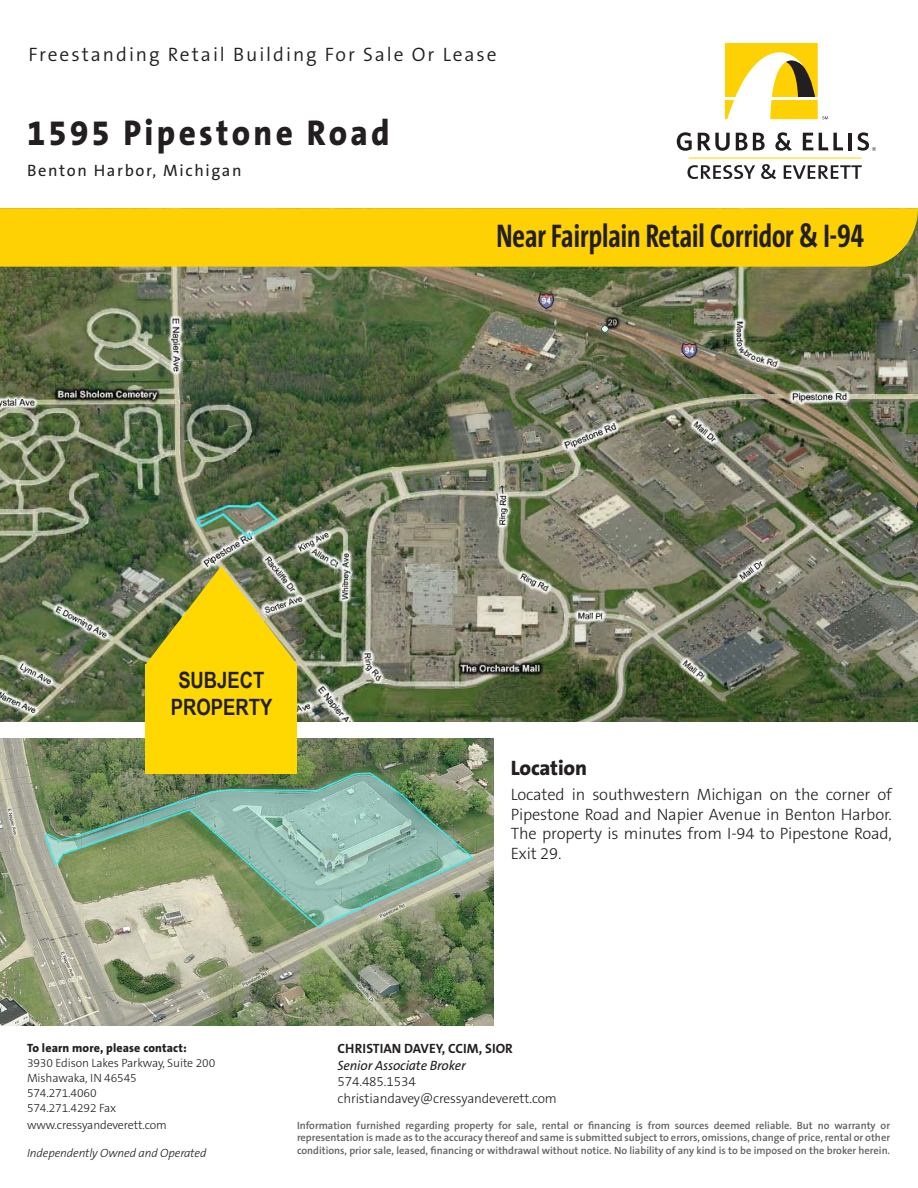
<style>
.page{position:relative;width:918px;height:1188px;background:#fff}
.page>*{position:absolute;margin:0;border:0;box-sizing:border-box;transform-origin:0 0}
.t1{font:800 36px "The Sans B W8";letter-spacing:.1em;color:#231f20;scale:.92 1}
.t2{font:700 33px "The Sans Cd LF7";color:#231f20;scale:.9 1}
.t3{font:700 22.5px "Arial Narrow";color:#231f20}
.t4{font:800 21px "The Sans B W8";letter-spacing:-.01em;color:#231f20}
.t5{font:300 19.5px "The Sans B W4";letter-spacing:.1em;color:#231f20}
.t6{font:300 16.5px/19.5px "The Sans B W3";letter-spacing:-.01em;color:#231f20;text-align:justify}
.t7{font:16.5px "The Sans B W5 Plain";letter-spacing:.1em;color:#231f20}
.t8{font:300 13.5px/16.5px "The Sans B W3";letter-spacing:-.01em;color:#231f20}
.t9{font:700 13.5px "The Sans B W7";letter-spacing:.005em;color:#231f20}
.t10{font:italic 13.5px "The Sans B W5 Plain";letter-spacing:-.01em;color:#231f20}
.t11{font:300 12px/15px "The Sans B W3";letter-spacing:-.01em;color:#231f20}
.t12{font:italic 300 12px "The Sans B W3";letter-spacing:-.01em;color:#231f20}
.t13{font:800 12px "The Sans B W8";letter-spacing:.01em;color:#231f20}
.t14{font:600 10.5px/12.6px "The Sans B W6";color:#5f5f62;text-align:justify}
</style>
<div class="page">
<svg style="left:677px;top:132px;width:15px;height:19px"></svg>
<svg style="left:698px;top:133px;width:32px;height:18px"></svg>
<svg style="left:736px;top:133px;width:29px;height:17px"></svg>
<svg style="left:775px;top:132px;width:17px;height:19px"></svg>
<svg style="left:803px;top:133px;width:10px;height:17px"></svg>
<svg style="left:819px;top:133px;width:24px;height:17px"></svg>
<hr style="left:848px;top:133px;width:4px;height:17px;background:#211d1e">
<svg style="left:857px;top:132px;width:19px;height:19px"></svg>
<svg style="left:725px;top:44px;width:103px;height:75px"></svg>
<svg style="left:687px;top:165px;width:68px;height:14px"></svg>
<svg style="left:761px;top:164px;width:15px;height:15px"></svg>
<svg style="left:784px;top:165px;width:78px;height:14px"></svg>
<hr style="left:689px;top:158px;width:173px;height:1px;background:#fed105">
<img style="left:0;top:267px;width:918px;height:454px">
<div style="left:0;top:208px;width:918px;height:59px;background:#fed105"></div>
<img style="left:0;top:739px;width:494px;height:286px">
<div style="left:146px;top:664px;width:151px;height:109px;background:#ffd801"></div>
<img style="left:146px;top:566px;width:151px;height:98px">
<h3 class="t5" style="left:28px;top:42px;width:470px">Freestanding Retail Building For Sale Or Lease</h3>
<h1 class="t1" style="left:27px;top:110px;width:396px">1595 Pipestone Road</h1>
<h3 class="t7" style="left:27px;top:160px;width:216px">Benton Harbor, Michigan</h3>
<p class="t2" style="left:496px;top:215px;width:410px">Near Fairplain Retail Corridor &amp; I-94</p>
<p class="t3" style="left:178px;top:663px;width:88px">SUBJECT</p>
<p class="t3" style="left:171px;top:690px;width:103px">PROPERTY</p>
<p class="t4" style="left:511px;top:754px;width:78px">Location</p>
<p class="t6" style="left:511px;top:785px;width:383px">Located in southwestern Michigan on the corner of Pipestone Road and Napier Avenue in Benton Harbor.<br>The property is minutes from I-94 to Pipestone Road, Exit 29.</p>
<p class="t13" style="left:27px;top:1040px;width:161px">To learn more, please contact:</p>
<p class="t11" style="left:27px;top:1056px;width:190px">3930 Edison Lakes Parkway, Suite 200<br>Mishawaka, IN 46545<br>574.271.4060<br>574.271.4292 Fax</p>
<p class="t11" style="left:27px;top:1117px;width:141px">www.cressyandeverett.com</p>
<p class="t12" style="left:27px;top:1146px;width:181px">Independently Owned and Operated</p>
<p class="t9" style="left:338px;top:1040px;width:177px">CHRISTIAN DAVEY, CCIM, SIOR</p>
<p class="t10" style="left:338px;top:1057px;width:130px">Senior Associate Broker</p>
<p class="t8" style="left:338px;top:1073px;width:221px">574.485.1534 christiandavey@cressyandeverett.com</p>
<p class="t14" style="left:297px;top:1119px;width:595px">Information furnished regarding property for sale, rental or financing is from sources deemed reliable. But no warranty or representation is made as to the accuracy thereof and same is submitted subject to errors, omissions, change of price, rental or other conditions, prior sale, leased, financing or withdrawal without notice. No liability of any kind is to be imposed on the broker herein.</p>
</div>
